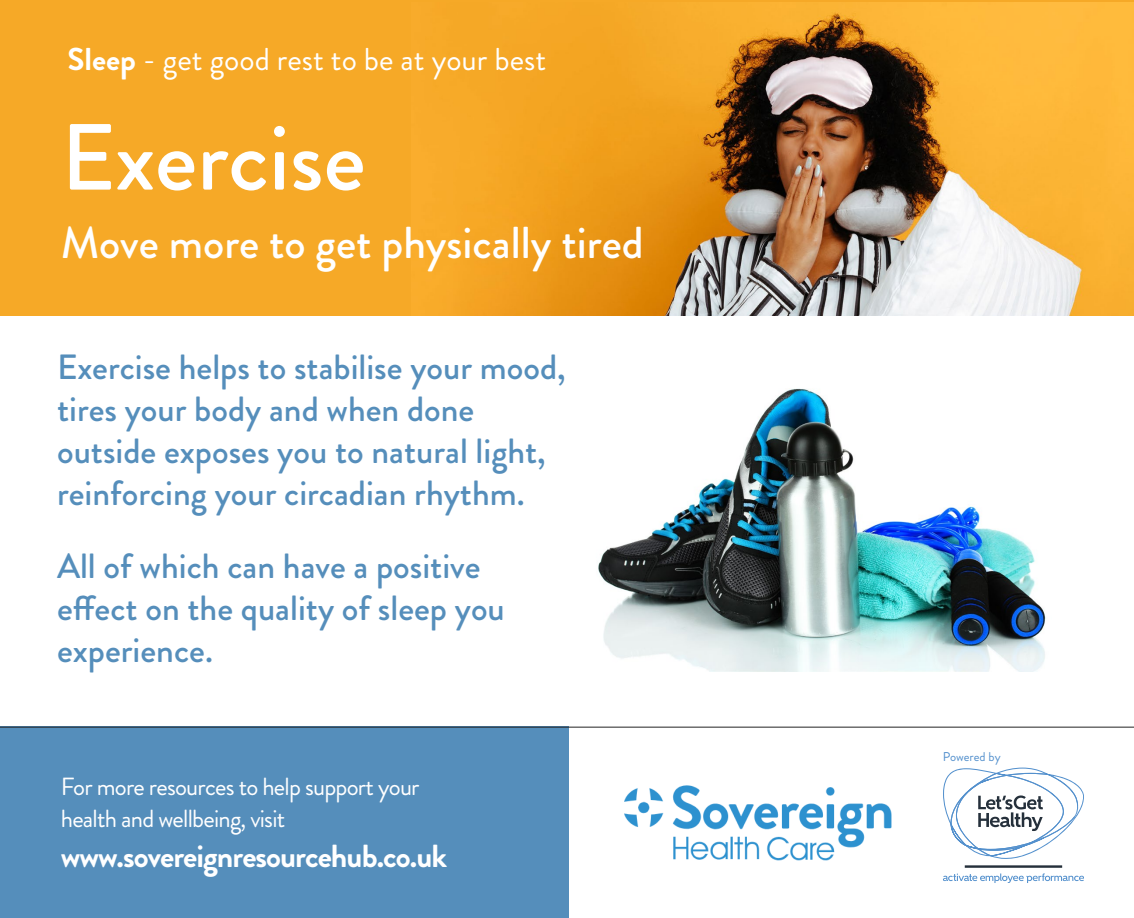
<style>
.page{position:relative;width:1134px;height:918px;background:#fff}
.page>*{position:absolute;margin:0;border:0;box-sizing:border-box;transform-origin:0 0}
.t1{font:500 93.62px "Brandon Grotesque";color:#fff}
.t2{font:500 44.62px "Brandon Grotesque";color:#fff}
.t3{font:500 35px/42px "Brandon Grotesque";color:#558ebb}
.t4{font:700 31.85px "Brandon Grotesque";letter-spacing:-.03em;color:#fff}
.t5{font:31.59px "Brandon Grotesque";color:#fff}
.t6{font:24.76px/31.4px "Brandon Grotesque";letter-spacing:-.03em;color:#fff}
.t7{font:12.69px "Brandon Grotesque";color:#5390cd}
.s1{font-weight:700}
</style>
<div class="page">
<div style="left:0;top:726px;width:568px;height:192px;background:#558ebb"></div>
<img style="left:624px;top:785px;width:268px;height:76px">
<svg style="left:943px;top:767px;width:141px;height:92px"></svg>
<svg style="left:943px;top:873px;width:141px;height:10px"></svg>
<hr style="left:964px;top:865px;width:98px;height:3px;background:#25303b">
<hr style="left:0;top:726px;width:1134px;height:1px;background:#222">
<div style="left:0;top:0;width:1134px;height:315px;background:#f6a927"></div>
<img style="left:483px;top:2px;width:651px;height:313px">
<img style="left:598px;top:388px;width:448px;height:283px">
<p class="t5" style="left:68px;top:38px;width:480px"><span class="s1">Sleep</span> - get good rest to be at your best</p>
<h1 class="t1" style="left:61px;top:93px;width:306px">Exercise</h1>
<p class="t2" style="left:61px;top:212px;width:584px">Move more to get physically tired</p>
<p class="t3" style="left:57px;top:347px;width:510px">Exercise helps to stabilise your mood, tires your body and when done outside exposes you to natural light, reinforcing your circadian rhythm.</p>
<p class="t3" style="left:57px;top:545px;width:449px">All of which can have a positive effect on the quality of sleep you experience.</p>
<p class="t6" style="left:61px;top:771px;width:360px">For more resources to help support your health and wellbeing, visit</p>
<p class="t4" style="left:61px;top:834px;width:388px">www.sovereignresourcehub.co.uk</p>
<p class="t7" style="left:943px;top:747px;width:59px">Powered by</p>
</div>
